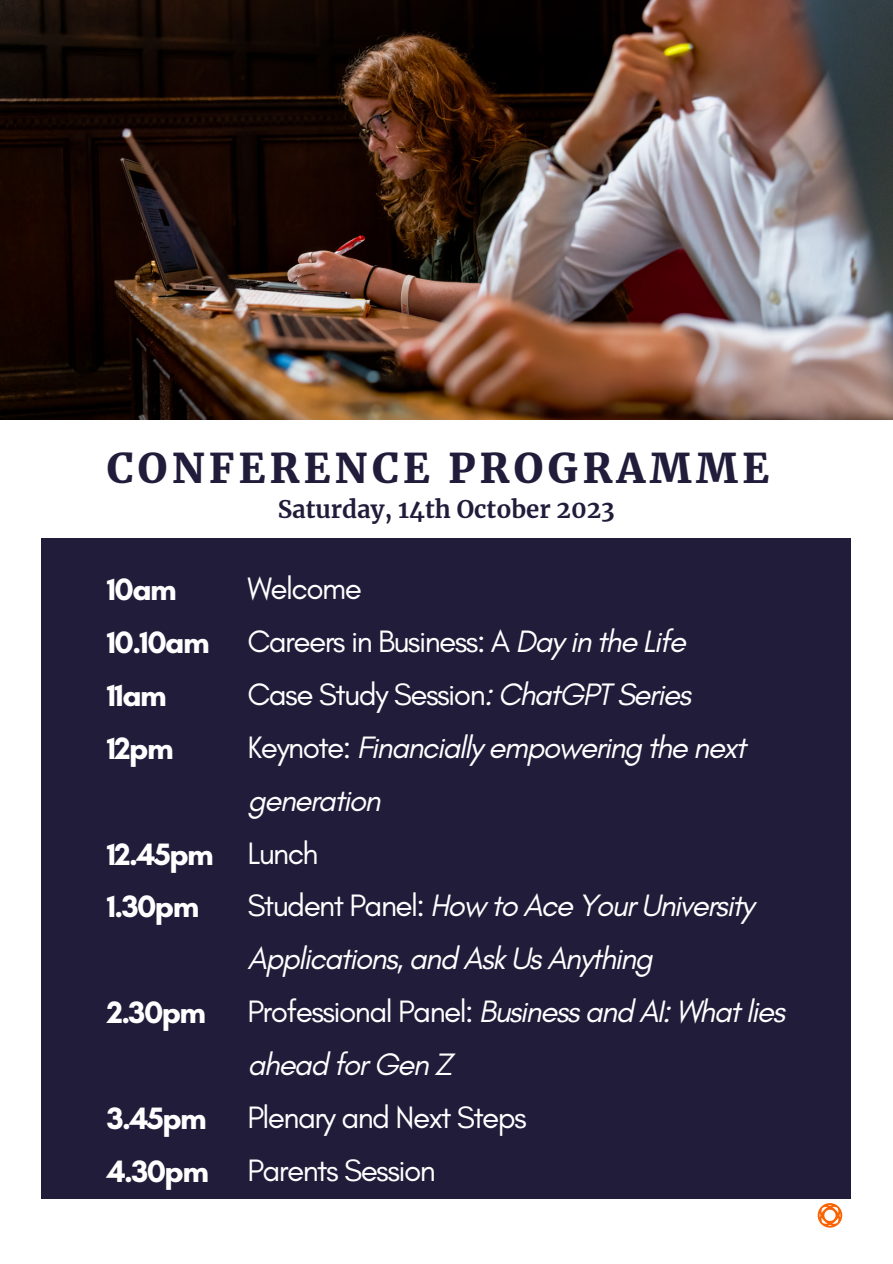
<style>
.page{position:relative;width:893px;height:1264px;background:#fff}
.page>*{position:absolute;margin:0;border:0;box-sizing:border-box;transform-origin:0 0}
.t1{font:900 40.5px "Merriweather";letter-spacing:.11em;color:#221c3b}
.t2{font:italic 31.5px/52.8px "Glacial Indifference";letter-spacing:-.05em;color:#fff}
.t3{font:31.5px "Glacial Indifference";letter-spacing:-.05em;color:#fff}
.t4{font:700 31.5px "Glacial Indifference";letter-spacing:-.05em;color:#fff}
.t5{font:700 24px "Merriweather";color:#221c3b}
.s1{font-style:italic}
.s2{font-style:normal}
</style>
<div class="page">
<img style="left:0;top:0;width:892px;height:419px">
<svg style="left:817px;top:1203px;width:25px;height:24px"></svg>
<div style="left:41px;top:538px;width:810px;height:660px;background:#221c3b"></div>
<p class="t1" style="left:107px;top:443px;width:663px">CONFERENCE PROGRAMME</p>
<p class="t4" style="left:107px;top:570px;width:71px">10am</p>
<p class="t4" style="left:107px;top:623px;width:104px">10.10am</p>
<p class="t4" style="left:107px;top:676px;width:62px">11am</p>
<p class="t4" style="left:107px;top:729px;width:68px">12pm</p>
<p class="t4" style="left:107px;top:834px;width:109px">12.45pm</p>
<p class="t4" style="left:107px;top:887px;width:94px">1.30pm</p>
<p class="t4" style="left:107px;top:993px;width:101px">2.30pm</p>
<p class="t4" style="left:107px;top:1098px;width:101px">3.45pm</p>
<p class="t4" style="left:107px;top:1151px;width:104px">4.30pm</p>
<p class="t5" style="left:278px;top:494px;width:338px">Saturday, 14th October 2023</p>
<p class="t3" style="left:247px;top:569px;width:116px">Welcome</p>
<p class="t3" style="left:247px;top:622px;width:440px">Careers in Business: A <span class="s1">Day in the Life</span></p>
<p class="t3" style="left:247px;top:675px;width:445px">Case Study Session<span class="s1">: ChatGPT Series</span></p>
<p class="t2" style="left:247px;top:720px;width:500px"><span class="s2">Keynote:</span> Financially empowering the next generation</p>
<p class="t3" style="left:247px;top:833px;width:73px">Lunch</p>
<p class="t2" style="left:247px;top:878px;width:508px"><span class="s2">Student Panel:</span> How to Ace Your University<br>Applications, and Ask Us Anything</p>
<p class="t2" style="left:247px;top:984px;width:539px"><span class="s2">Professional Panel:</span> Business and AI: What lies ahead for Gen Z</p>
<p class="t3" style="left:247px;top:1097px;width:281px">Plenary and Next Steps</p>
<p class="t3" style="left:247px;top:1150px;width:190px">Parents Session</p>
</div>
